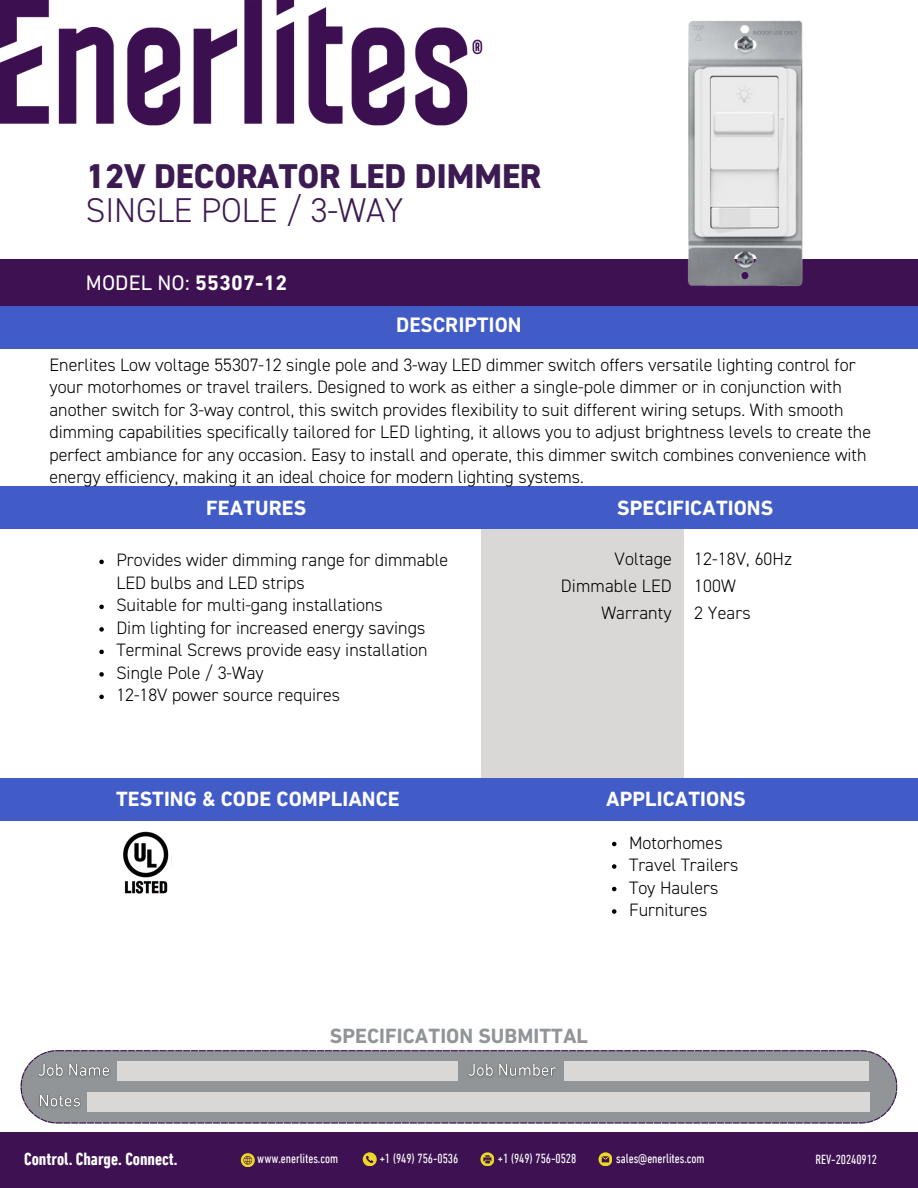
<style>
.page{position:relative;width:918px;height:1188px;background:#fff}
.page>*{position:absolute;margin:0;border:0;box-sizing:border-box;transform-origin:0 0}
.t1{font:800 34.5px/33.8px "DIN2014";letter-spacing:-.005em;color:#3c1a52}
.t2{font:21.3px "DIN Next LT Pro";letter-spacing:.005em;color:#fff}
.t3{font:700 21px "DIN Next LT Pro";letter-spacing:.005em;color:#fff}
.t4{font:700 21px "DIN Next LT Pro";letter-spacing:.005em;color:#919597}
.t5{font:700 21px "DIN2014";letter-spacing:.005em;color:#fff}
.t6{font:300 18px/22.5px "DIN2014";color:#000}
.t7{font:700 condensed 18px "DIN Next LT Pro";color:#fff}
.t8{font:condensed 13.5px "DIN Next LT Pro";letter-spacing:-.005em;color:#fff}
.s1{font-weight:300}
.s2{font-weight:700}
</style>
<div class="page">
<div style="left:0;top:260px;width:918px;height:51px;background:#3d1152"></div>
<div style="left:0;top:306px;width:918px;height:42px;background:#425cc7"></div>
<div style="left:482px;top:522px;width:202px;height:266px;background:#d9d8d6"></div>
<img style="left:0;top:0;width:483px;height:126px">
<div style="left:0;top:487px;width:918px;height:42px;background:#425cc7"></div>
<div style="left:0;top:778px;width:918px;height:42px;background:#425cc7"></div>
<img style="left:123px;top:832px;width:46px;height:62px">
<div style="left:0;top:1133px;width:918px;height:55px;background:#3d1152"></div>
<svg style="left:21px;top:1050px;width:876px;height:73px;background:#929499"></svg>
<div style="left:117px;top:1061px;width:341px;height:20px;background:#d9d8d6"></div>
<svg style="left:598px;top:1152px;width:14px;height:14px"></svg>
<svg style="left:241px;top:1153px;width:13px;height:14px"></svg>
<svg style="left:363px;top:1152px;width:13px;height:14px"></svg>
<svg style="left:480px;top:1152px;width:14px;height:14px"></svg>
<div style="left:564px;top:1061px;width:305px;height:20px;background:#d9d8d6"></div>
<div style="left:87px;top:1093px;width:782px;height:19px;background:#d9d8d6"></div>
<img style="left:605px;top:20px;width:273px;height:266px">
<svg style="left:99px;top:560px;width:5px;height:4px"></svg>
<svg style="left:99px;top:605px;width:5px;height:4px"></svg>
<svg style="left:99px;top:627px;width:5px;height:5px"></svg>
<svg style="left:99px;top:650px;width:5px;height:4px"></svg>
<svg style="left:99px;top:672px;width:5px;height:5px"></svg>
<svg style="left:99px;top:695px;width:5px;height:4px"></svg>
<svg style="left:612px;top:842px;width:4px;height:4px"></svg>
<svg style="left:612px;top:864px;width:4px;height:5px"></svg>
<svg style="left:612px;top:887px;width:4px;height:4px"></svg>
<svg style="left:612px;top:909px;width:4px;height:5px"></svg>
<img style="left:33px;top:1059px;width:81px;height:23px">
<img style="left:463px;top:1059px;width:98px;height:23px">
<img style="left:36px;top:1090px;width:49px;height:23px">
<h3 class="t1" style="left:86px;top:161px;width:457px">12V DECORATOR LED DIMMER<br><span class="s1">SINGLE POLE / 3-WAY</span></h3>
<p class="t2" style="left:86px;top:274px;width:203px">MODEL NO: <span class="s2">55307-12</span></p>
<h2 class="t5" style="left:396px;top:315px;width:127px">DESCRIPTION</h2>
<h5 class="t6" style="left:49px;top:355px;width:823px">Enerlites Low voltage 55307-12 single pole and 3-way LED dimmer switch offers versatile lighting control for your motorhomes or travel trailers. Designed to work as either a single-pole dimmer or in conjunction with another switch for 3-way control, this switch provides flexibility to suit different wiring setups. With smooth dimming capabilities specifically tailored for LED lighting, it allows you to adjust brightness levels to create the perfect ambiance for any occasion. Easy to install and operate, this dimmer switch combines convenience with energy efficiency, making it an ideal choice for modern lighting systems.</h5>
<p class="t3" style="left:206px;top:500px;width:102px">FEATURES</p>
<p class="t3" style="left:617px;top:500px;width:158px">SPECIFICATIONS</p>
<p class="t6" style="left:561px;top:546px;width:112px;line-height:27px;text-align:right">Voltage<br>Dimmable LED<br>Warranty</p>
<h2 class="t6" style="left:694px;top:546px;width:100px;line-height:27px">12-18V, 60Hz<br>100W<br>2 Years</h2>
<h2 class="t6" style="left:116px;top:550px;width:333px">Provides wider dimming range for dimmable<br>LED bulbs and LED strips</h2>
<h2 class="t6" style="left:116px;top:595px;width:268px">Suitable for multi-gang installations</h2>
<h5 class="t6" style="left:116px;top:618px;width:310px">Dim lighting for increased energy savings</h5>
<h5 class="t6" style="left:116px;top:640px;width:313px">Terminal Screws provide easy installation</h5>
<p class="t6" style="left:116px;top:663px;width:149px">Single Pole / 3-Way</p>
<p class="t6" style="left:116px;top:685px;width:225px">12-18V power source requires</p>
<h2 class="t3" style="left:116px;top:791px;width:285px">TESTING &amp; CODE COMPLIANCE</h2>
<p class="t3" style="left:606px;top:791px;width:141px">APPLICATIONS</p>
<p class="t6" style="left:629px;top:832px;width:95px">Motorhomes</p>
<p class="t6" style="left:629px;top:855px;width:111px">Travel Trailers</p>
<p class="t6" style="left:629px;top:877px;width:91px">Toy Haulers</p>
<p class="t6" style="left:629px;top:900px;width:80px">Furnitures</p>
<p class="t4" style="left:330px;top:1027px;width:260px">SPECIFICATION SUBMITTAL</p>
<h2 class="t7" style="left:24px;top:1151px;width:155px">Control. Charge. Connect.</h2>
<p class="t8" style="left:257px;top:1153px;width:82px">www.enerlites.com</p>
<p class="t8" style="left:380px;top:1153px;width:80px">+1 (949) 756-0536</p>
<p class="t8" style="left:498px;top:1153px;width:80px">+1 (949) 756-0528</p>
<h4 class="t8" style="left:616px;top:1153px;width:90px">sales@enerlites.com</h4>
<p class="t8" style="left:816px;top:1154px;width:63px">REV-20240912</p>
</div>
